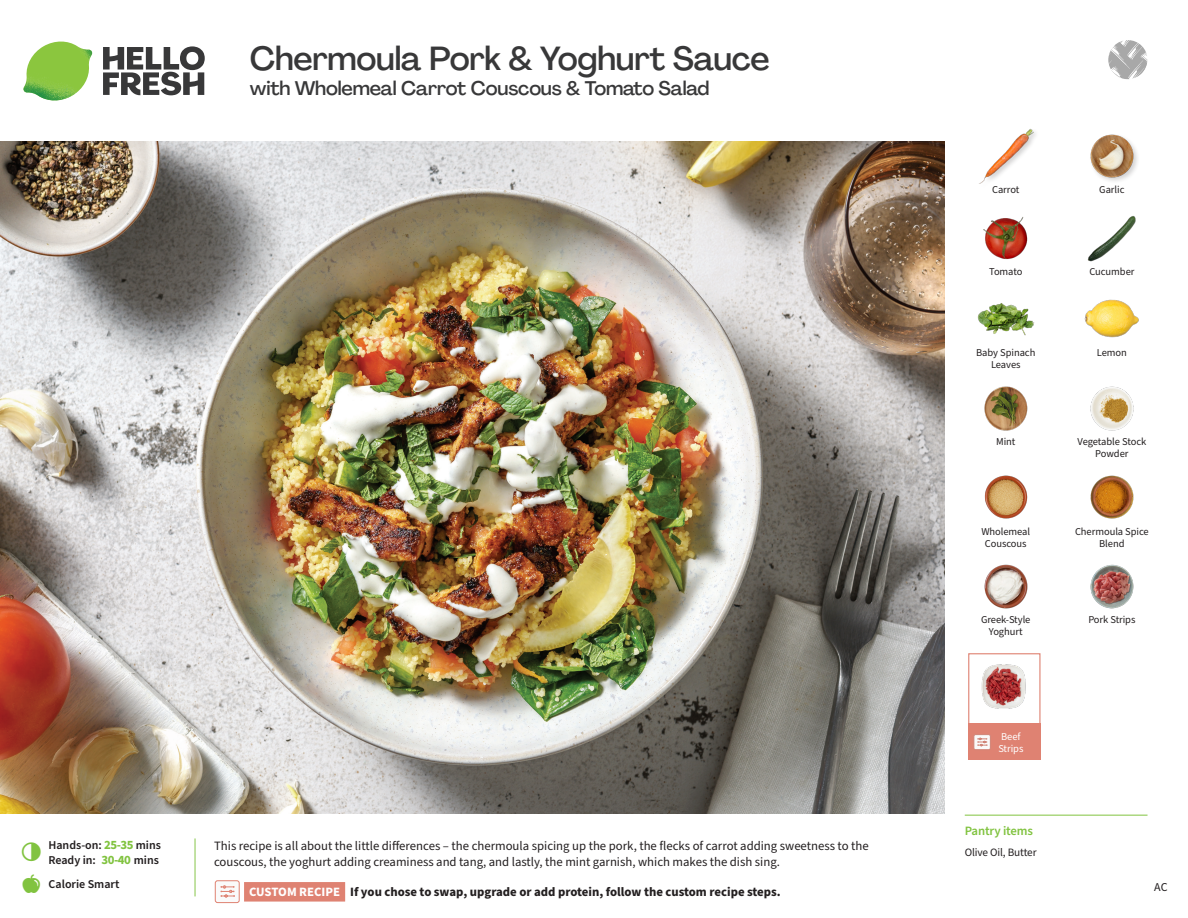
<style>
.page{position:relative;width:1188px;height:918px;background:#fff}
.page>*{position:absolute;margin:0;border:0;box-sizing:border-box;transform-origin:0 0}
._15_Titel_UK{font:500 33px "Agrandir";letter-spacing:-.01em;color:#383839}
._15_Titel_UK-2{font:500 19.5px "Agrandir";letter-spacing:-.01em;color:#383839}
.Step_6_Text_AU{font:12.75px/16.5px "Source Sans Pro";color:#231f20}
.Step_6_Text_AU-2{font:700 12.75px "Source Sans Pro";color:#231f20}
._04_Headers_Front{font:600 12.75px "Source Sans Pro";letter-spacing:-.01em;color:#81c340}
._04_Intro{font:600 12px "Source Sans Pro";color:#231f20}
.t1{font:12px "Source Sans Pro";color:#231f20}
._05_Pantry{font:11.25px "Source Sans Pro";letter-spacing:-.01em;color:#231f20}
._18_FRONT_ingredient{font:10.5px/12px "Source Sans Pro";letter-spacing:-.005em;color:#231f20;text-align:center}
._18_FRONT_ingredient-2{font:10.5px/12px "Source Sans Pro";letter-spacing:-.005em;color:#fff}
.s1{font-weight:700;font-size:12.75px;color:#81c340}
.s2{color:#fff}
</style>
<div class="page">
<svg style="left:103px;top:46px;width:102px;height:49px"></svg>
<img style="left:23px;top:42px;width:69px;height:59px">
<img style="left:0;top:142px;width:945px;height:672px">
<div style="left:968px;top:723px;width:73px;height:37px;background:#df8272"></div>
<div style="left:974px;top:735px;width:16px;height:15px;background:#fafafa;border-radius:2px"></div>
<div style="left:974px;top:734px;width:17px;height:16px;border:1px solid #d08477;border-radius:2px"></div>
<svg style="left:978px;top:738px;width:10px;height:8px"></svg>
<div style="left:968px;top:653px;width:73px;height:73px;border:1px solid #df8272"></div>
<img style="left:981px;top:664px;width:45px;height:45px">
<div style="left:244px;top:882px;width:101px;height:20px;background:#ecb8af"></div>
<svg style="left:194px;top:838px;width:152px;height:63px"></svg>
<div style="left:215px;top:881px;width:24px;height:22px;background:#fafafa;border-radius:2px"></div>
<div style="left:215px;top:880px;width:25px;height:23px;border:1px solid #df8272;border-radius:2px"></div>
<svg style="left:221px;top:885px;width:14px;height:13px"></svg>
<img style="left:1084px;top:299px;width:55px;height:39px">
<img style="left:1090px;top:386px;width:44px;height:45px">
<img style="left:984px;top:386px;width:44px;height:45px">
<img style="left:984px;top:475px;width:44px;height:44px">
<img style="left:1090px;top:564px;width:44px;height:45px">
<img style="left:984px;top:564px;width:44px;height:45px">
<img style="left:977px;top:303px;width:57px;height:33px">
<img style="left:983px;top:217px;width:45px;height:43px">
<img style="left:1087px;top:216px;width:49px;height:46px">
<img style="left:979px;top:128px;width:55px;height:56px">
<img style="left:1090px;top:134px;width:48px;height:47px">
<img style="left:1090px;top:475px;width:44px;height:44px">
<hr style="left:965px;top:815px;width:183px;height:1px;background:#81c340">
<svg style="left:1108px;top:40px;width:40px;height:40px"></svg>
<p class="_15_Titel_UK" style="left:250px;top:38px;width:521px">Chermoula Pork &amp; Yoghurt Sauce</p>
<p class="_15_Titel_UK-2" style="left:250px;top:76px;width:461px">with Wholemeal Carrot Couscous &amp; Tomato Salad</p>
<p class="_04_Intro" style="left:48px;top:837px;width:114px">Hands-on: <span class="s1">25-35</span> mins</p>
<p class="_04_Intro" style="left:48px;top:852px;width:112px">Ready in: <span class="s1">30-40</span> mins</p>
<p class="_04_Intro" style="left:49px;top:876px;width:72px">Calorie Smart</p>
<p class="Step_6_Text_AU" style="left:214px;top:838px;width:656px">This recipe is all about the little differences – the chermoula spicing up the pork, the flecks of carrot adding sweetness to the couscous, the yoghurt adding creaminess and tang, and lastly, the mint garnish, which makes the dish sing.</p>
<p class="Step_6_Text_AU-2" style="left:249px;top:883px;width:533px"><span class="s2">CUSTOM RECIPE</span> If you chose to swap, upgrade or add protein, follow the custom recipe steps.</p>
<p class="_18_FRONT_ingredient" style="left:992px;top:183px;width:29px">Carrot</p>
<p class="_18_FRONT_ingredient" style="left:1099px;top:183px;width:27px">Garlic</p>
<p class="_18_FRONT_ingredient" style="left:989px;top:266px;width:35px">Tomato</p>
<p class="_18_FRONT_ingredient" style="left:1089px;top:266px;width:47px">Cucumber</p>
<p class="_18_FRONT_ingredient" style="left:976px;top:347px;width:61px">Baby Spinach</p>
<p class="_18_FRONT_ingredient" style="left:1097px;top:347px;width:32px">Lemon</p>
<p class="_18_FRONT_ingredient" style="left:991px;top:359px;width:31px">Leaves</p>
<p class="_18_FRONT_ingredient" style="left:996px;top:436px;width:21px">Mint</p>
<p class="_18_FRONT_ingredient" style="left:981px;top:526px;width:50px">Wholemeal<br>Couscous</p>
<p class="_18_FRONT_ingredient" style="left:1078px;top:436px;width:70px">Vegetable Stock<br>Powder</p>
<p class="_18_FRONT_ingredient" style="left:1075px;top:526px;width:75px">Chermoula Spice<br>Blend</p>
<p class="_18_FRONT_ingredient" style="left:981px;top:614px;width:51px">Greek-Style</p>
<p class="_18_FRONT_ingredient" style="left:1088px;top:614px;width:49px">Pork Strips</p>
<p class="_18_FRONT_ingredient" style="left:989px;top:626px;width:35px">Yoghurt</p>
<p class="_18_FRONT_ingredient-2" style="left:998px;top:731px;width:27px">Beef<br>Strips</p>
<p class="_04_Headers_Front" style="left:965px;top:822px;width:70px">Pantry items</p>
<p class="_05_Pantry" style="left:965px;top:845px;width:73px">Olive Oil, Butter</p>
<p class="t1" style="left:1154px;top:879px;width:15px">AC</p>
</div>
